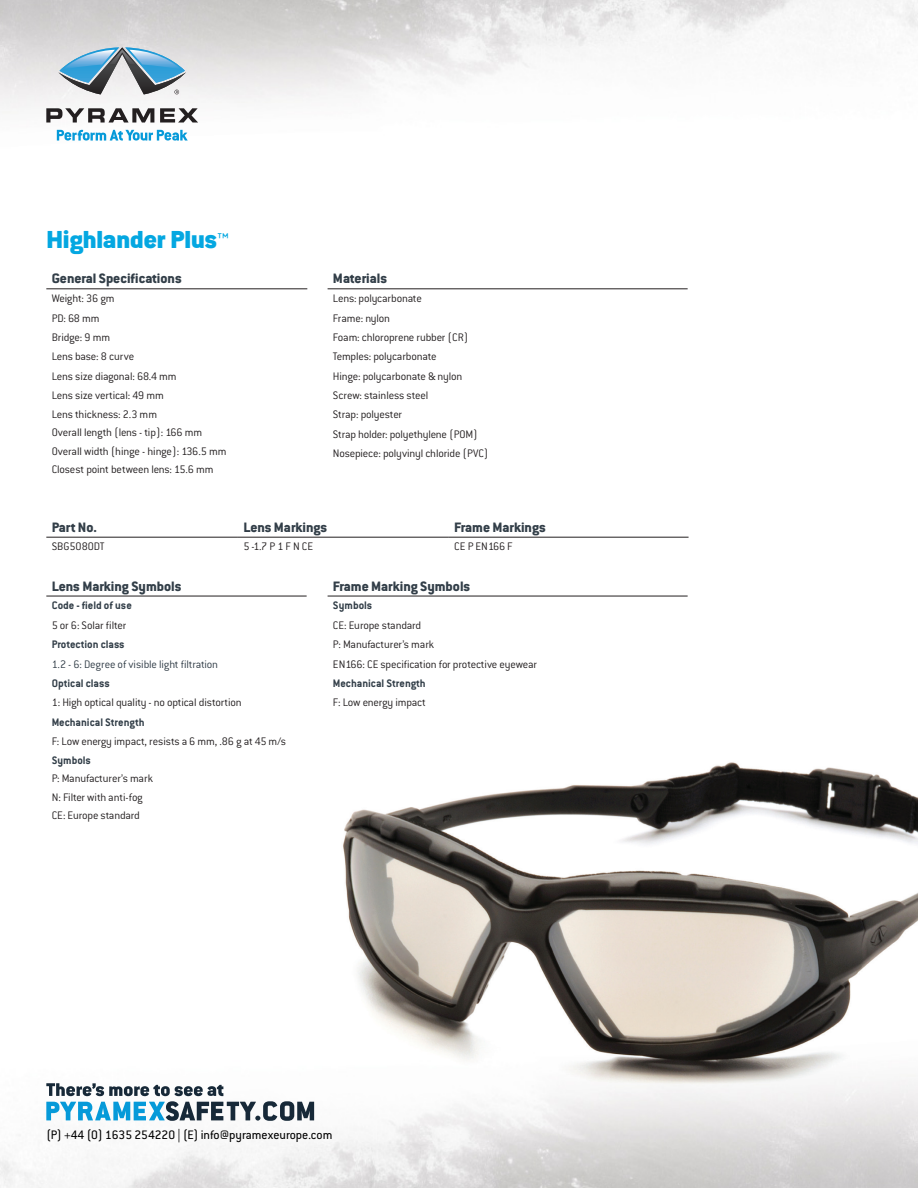
<style>
.page{position:relative;width:918px;height:1188px;background:#fff}
.page>*{position:absolute;margin:0;border:0;box-sizing:border-box;transform-origin:0 0}
.Model_Name{font:900 27px "Conduit ITC Std";color:#04a7e1}
.t1{font:800 15px "Conduit ITC Std";color:#323e48}
.t2{font:13.5px "Conduit ITC Std";color:#000}
.Part_No{font:300 12px "Conduit ITC Std";letter-spacing:-.015em;color:#231f20}
.Part_No-2{font:700 12px "Conduit ITC Std";color:#323e48}
.Part_No-3{font:300 12px "Conduit ITC Std";letter-spacing:-.015em;color:#323e48}
</style>
<div class="page">
<svg style="left:238px;top:536px;width:451px;height:1px"></svg>
<hr style="left:46px;top:537px;width:192px;height:1px;background:#231f20">
<hr style="left:238px;top:537px;width:211px;height:1px;background:#231f20">
<hr style="left:449px;top:537px;width:240px;height:1px;background:#231f20">
<svg style="left:46px;top:108px;width:152px;height:15px"></svg>
<svg style="left:57px;top:130px;width:131px;height:11px"></svg>
<svg style="left:58px;top:47px;width:128px;height:47px;background:#94afc0"></svg>
<hr style="left:46px;top:596px;width:261px;height:1px;background:#231f20">
<hr style="left:328px;top:596px;width:360px;height:1px;background:#231f20">
<svg style="left:46px;top:1083px;width:268px;height:38px"></svg>
<hr style="left:46px;top:288px;width:261px;height:1px;background:#231f20">
<hr style="left:328px;top:288px;width:360px;height:1px;background:#231f20">
<img style="left:318px;top:762px;width:600px;height:342px">
<p class="Model_Name" style="left:46px;top:225px;width:184px">Highlander Plus™</p>
<p class="t1" style="left:52px;top:270px;width:131px">General Specifications</p>
<p class="Part_No" style="left:52px;top:291px;width:64px">Weight: 36 gm</p>
<p class="Part_No" style="left:52px;top:311px;width:49px">PD: 68 mm</p>
<p class="Part_No" style="left:52px;top:330px;width:60px">Bridge: 9 mm</p>
<p class="Part_No" style="left:52px;top:349px;width:84px">Lens base: 8 curve</p>
<p class="Part_No" style="left:52px;top:369px;width:127px">Lens size diagonal: 68.4 mm</p>
<p class="Part_No" style="left:52px;top:388px;width:114px">Lens size vertical: 49 mm</p>
<p class="Part_No" style="left:52px;top:407px;width:107px">Lens thickness: 2.3 mm</p>
<p class="Part_No" style="left:52px;top:425px;width:152px">Overall length (lens - tip): 166 mm</p>
<p class="Part_No" style="left:52px;top:444px;width:176px">Overall width (hinge - hinge): 136.5 mm</p>
<p class="Part_No" style="left:52px;top:462px;width:163px">Closest point between lens: 15.6 mm</p>
<p class="t1" style="left:333px;top:270px;width:56px">Materials</p>
<p class="Part_No" style="left:333px;top:291px;width:90px">Lens: polycarbonate</p>
<p class="Part_No" style="left:333px;top:311px;width:59px">Frame: nylon</p>
<p class="Part_No" style="left:333px;top:330px;width:137px">Foam: chloroprene rubber (CR)</p>
<p class="Part_No" style="left:333px;top:349px;width:105px">Temples: polycarbonate</p>
<p class="Part_No" style="left:333px;top:369px;width:131px">Hinge: polycarbonate &amp; nylon</p>
<p class="Part_No" style="left:333px;top:388px;width:97px">Screw: stainless steel</p>
<p class="Part_No" style="left:333px;top:407px;width:71px">Strap: polyester</p>
<p class="Part_No" style="left:333px;top:427px;width:146px">Strap holder: polyethylene (POM)</p>
<p class="Part_No" style="left:333px;top:446px;width:157px">Nosepiece: polyvinyl chloride (PVC)</p>
<p class="t1" style="left:52px;top:518px;width:47px">Part No.</p>
<p class="t1" style="left:243px;top:518px;width:85px">Lens Markings</p>
<p class="t1" style="left:454px;top:518px;width:93px">Frame Markings</p>
<p class="Part_No" style="left:52px;top:539px;width:55px">SBG5080DT</p>
<p class="Part_No" style="left:243px;top:539px;width:71px">5 -1.7 P 1 F N CE</p>
<p class="Part_No" style="left:454px;top:539px;width:60px">CE P EN166 F</p>
<p class="t1" style="left:52px;top:577px;width:131px">Lens Marking Symbols</p>
<p class="Part_No-2" style="left:52px;top:598px;width:82px">Code - field of use</p>
<p class="Part_No" style="left:52px;top:618px;width:76px">5 or 6: Solar filter</p>
<p class="Part_No-2" style="left:52px;top:637px;width:74px">Protection class</p>
<p class="Part_No-3" style="left:52px;top:657px;width:168px">1.2 - 6: Degree of visible light filtration</p>
<p class="Part_No-2" style="left:52px;top:676px;width:60px">Optical class</p>
<p class="Part_No" style="left:52px;top:695px;width:191px">1: High optical quality - no optical distortion</p>
<p class="Part_No-2" style="left:52px;top:715px;width:94px">Mechanical Strength</p>
<p class="Part_No" style="left:52px;top:734px;width:236px">F: Low energy impact, resists a 6 mm, .86 g at 45 m/s</p>
<p class="Part_No-2" style="left:52px;top:753px;width:41px">Symbols</p>
<p class="Part_No" style="left:52px;top:771px;width:103px">P: Manufacturer’s mark</p>
<p class="Part_No" style="left:52px;top:790px;width:93px">N: Filter with anti-fog</p>
<p class="Part_No" style="left:52px;top:808px;width:90px">CE: Europe standard</p>
<p class="t1" style="left:333px;top:577px;width:139px">Frame Marking Symbols</p>
<p class="Part_No-2" style="left:333px;top:598px;width:41px">Symbols</p>
<p class="Part_No" style="left:333px;top:618px;width:90px">CE: Europe standard</p>
<p class="Part_No" style="left:333px;top:637px;width:103px">P: Manufacturer’s mark</p>
<p class="Part_No" style="left:333px;top:657px;width:206px">EN166: CE specification for protective eyewear</p>
<p class="Part_No-2" style="left:333px;top:676px;width:94px">Mechanical Strength</p>
<p class="Part_No" style="left:333px;top:695px;width:94px">F: Low energy impact</p>
<p class="t2" style="left:46px;top:1127px;width:288px">(P) +44 (0) 1635 254220 | (E) info@pyramexeurope.com</p>
</div>
